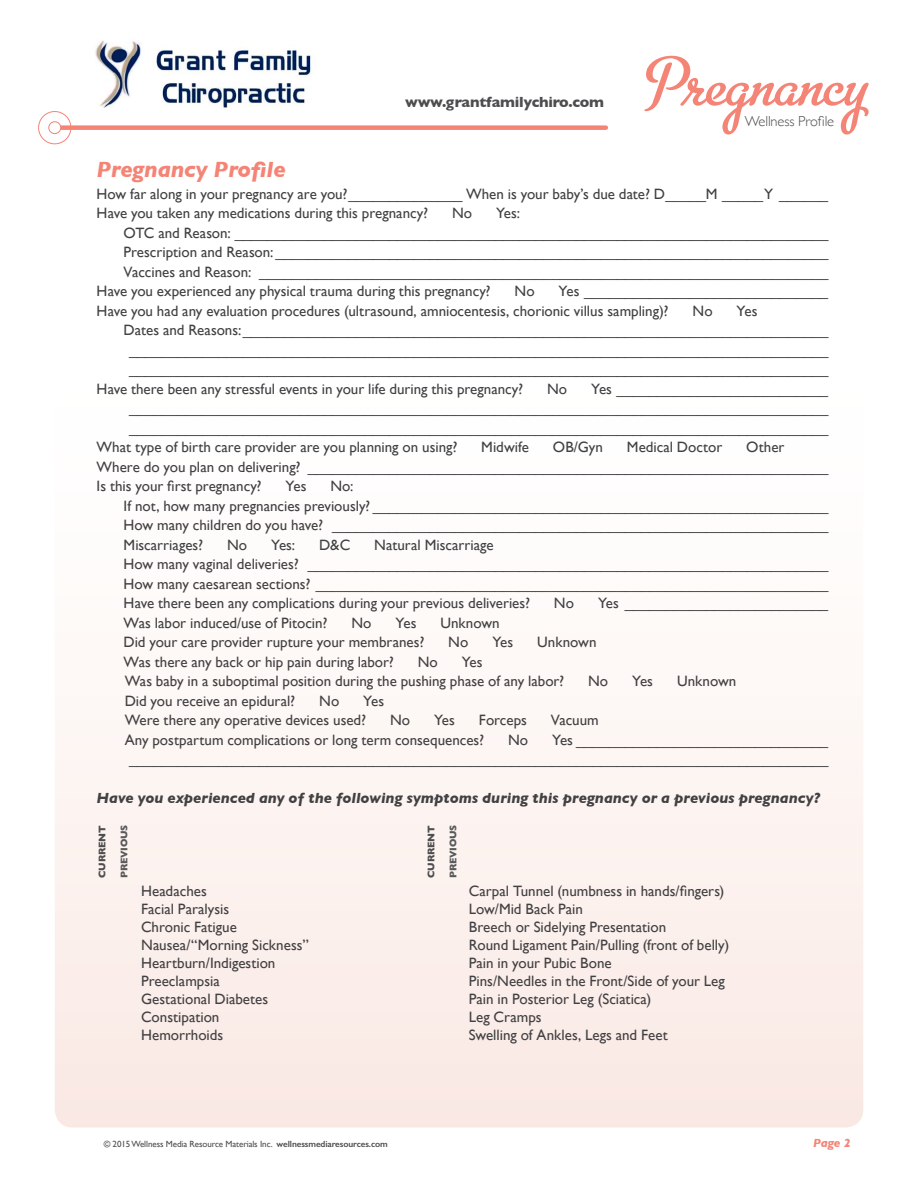
<style>
.page{position:relative;width:918px;height:1188px;background:#fff}
.page>*{position:absolute;margin:0;border:0;box-sizing:border-box;transform-origin:0 0}
.t1{font:76.65px "Metro Script";color:#f48476}
.t2{font:italic 700 22.5px "Gill Sans";letter-spacing:-.01em;color:#f48476}
.t3{font:15px/18px "Gill Sans";color:#414042}
.t4{font:italic 700 15px "Gill Sans";color:#414042}
.t5{font:700 15px "Gill Sans";letter-spacing:-.02em;color:#4d4d4f}
.t6{font:300 14.55px "Gill Sans";letter-spacing:-.01em;color:#4d4d4f}
.t7{font:italic 700 12px "Gill Sans";color:#f48476}
.t8{font:700 9.9px "Gill Sans";letter-spacing:-.025em;color:#58595b}
.t9{font:700 9.9px "Gill Sans";letter-spacing:-.025em;color:#4d4d4f}
.t10{font:9px "Gill Sans";letter-spacing:-.01em;color:#4d4d4f}
.s1{font-weight:600}
</style>
<div class="page">
<svg style="left:55px;top:720px;width:808px;height:408px"></svg>
<div style="left:38px;top:111px;width:33px;height:33px;border:1px solid #f48476;border-radius:50%"></div>
<div style="left:61px;top:125px;width:545px;height:5px;background:#f48476"></div>
<div style="left:48px;top:121px;width:13px;height:13px;border:1px solid #f48476;border-radius:50%"></div>
<img style="left:95px;top:40px;width:217px;height:68px">
<h2 class="t2" style="left:97px;top:156px;width:191px">Pregnancy Profile</h2>
<p class="t5" style="left:405px;top:90px;width:200px">www.grantfamilychiro.com</p>
<h1 class="t1" style="left:649px;top:42px;width:221px">Pregnancy</h1>
<p class="t6" style="left:745px;top:110px;width:91px">Wellness Profile</p>
<p class="t3" style="left:97px;top:184px;width:733px;line-height:19.5px">How far along in your pregnancy are you?______________ When is your baby’s due date? D_____M _____Y ______<br>Have you taken any medications during this pregnancy?</p>
<p class="t3" style="left:452px;top:204px;width:22px">No</p>
<p class="t3" style="left:496px;top:204px;width:26px">Yes:</p>
<p class="t3" style="left:124px;top:224px;width:706px">OTC and Reason: _________________________________________________________________________</p>
<p class="t3" style="left:124px;top:243px;width:706px">Prescription and Reason:____________________________________________________________________</p>
<p class="t3" style="left:124px;top:263px;width:706px">Vaccines and Reason: ______________________________________________________________________</p>
<p class="t3" style="left:97px;top:282px;width:396px">Have you experienced any physical trauma during this pregnancy?</p>
<p class="t3" style="left:515px;top:282px;width:22px">No</p>
<p class="t3" style="left:97px;top:281px;width:733px;line-height:19.5px;text-indent:462px">Yes ______________________________<br>Have you had any evaluation procedures (ultrasound, amniocentesis, chorionic villus sampling)?</p>
<p class="t3" style="left:693px;top:302px;width:22px">No</p>
<p class="t3" style="left:737px;top:302px;width:22px">Yes</p>
<p class="t3" style="left:124px;top:321px;width:706px">Dates and Reasons:________________________________________________________________________</p>
<p class="t3" style="left:129px;top:341px;width:701px">______________________________________________________________________________________</p>
<p class="t3" style="left:129px;top:360px;width:701px">______________________________________________________________________________________</p>
<p class="t3" style="left:97px;top:380px;width:428px">Have there been any stressful events in your life during this pregnancy?</p>
<p class="t3" style="left:547px;top:380px;width:22px">No</p>
<p class="t3" style="left:591px;top:380px;width:239px">Yes __________________________</p>
<p class="t3" style="left:129px;top:399px;width:701px">______________________________________________________________________________________</p>
<p class="t3" style="left:129px;top:419px;width:701px">______________________________________________________________________________________</p>
<p class="t3" style="left:97px;top:438px;width:362px">What type of birth care provider are you planning on using?</p>
<p class="t3" style="left:481px;top:438px;width:49px">Midwife</p>
<p class="t3" style="left:553px;top:438px;width:51px">OB/Gyn</p>
<p class="t3" style="left:627px;top:438px;width:97px">Medical Doctor</p>
<p class="t3" style="left:97px;top:437px;width:733px;line-height:19.5px;text-indent:650px">Other<br>Where do you plan on delivering? ________________________________________________________________<br>Is this your first pregnancy?</p>
<p class="t3" style="left:124px;top:476px;width:706px;line-height:19.5px;text-indent:207px">No:<br>If not, how many pregnancies previously? ________________________________________________________ How many children do you have? _____________________________________________________________ Miscarriages?</p>
<p class="t3" style="left:286px;top:477px;width:22px">Yes</p>
<p class="t3" style="left:227px;top:536px;width:22px">No</p>
<p class="t3" style="left:271px;top:536px;width:26px">Yes:</p>
<p class="t3" style="left:319px;top:536px;width:33px">D&amp;C</p>
<p class="t3" style="left:124px;top:535px;width:706px;line-height:19.5px;text-indent:251px">Natural Miscarriage<br>How many vaginal deliveries? ________________________________________________________________ How many caesarean sections? _______________________________________________________________ Have there been any complications during your previous deliveries?</p>
<p class="t3" style="left:554px;top:594px;width:22px">No</p>
<p class="t3" style="left:598px;top:594px;width:232px">Yes _________________________</p>
<p class="t3" style="left:124px;top:614px;width:205px">Was labor induced/use of Pitocin?</p>
<p class="t3" style="left:352px;top:614px;width:22px">No</p>
<p class="t3" style="left:396px;top:614px;width:22px">Yes</p>
<p class="t3" style="left:440px;top:614px;width:61px">Unknown</p>
<p class="t3" style="left:124px;top:633px;width:302px">Did your care provider rupture your membranes?</p>
<p class="t3" style="left:448px;top:633px;width:22px">No</p>
<p class="t3" style="left:492px;top:633px;width:22px">Yes</p>
<p class="t3" style="left:537px;top:633px;width:61px">Unknown</p>
<p class="t3" style="left:124px;top:653px;width:272px">Was there any back or hip pain during labor?</p>
<p class="t3" style="left:418px;top:653px;width:22px">No</p>
<p class="t3" style="left:125px;top:652px;width:441px;line-height:19.5px;text-indent:337px">Yes<br>Was baby in a suboptimal position during the pushing phase of any labor?</p>
<p class="t3" style="left:588px;top:672px;width:22px">No</p>
<p class="t3" style="left:632px;top:672px;width:22px">Yes</p>
<p class="t3" style="left:677px;top:672px;width:61px">Unknown</p>
<p class="t3" style="left:125px;top:692px;width:172px">Did you receive an epidural?</p>
<p class="t3" style="left:319px;top:692px;width:22px">No</p>
<p class="t3" style="left:125px;top:691px;width:261px;line-height:19.5px;text-indent:239px">Yes<br>Were there any operative devices used?</p>
<p class="t3" style="left:390px;top:711px;width:22px">No</p>
<p class="t3" style="left:434px;top:711px;width:22px">Yes</p>
<p class="t3" style="left:479px;top:711px;width:49px">Forceps</p>
<p class="t3" style="left:551px;top:711px;width:49px">Vacuum</p>
<p class="t3" style="left:125px;top:731px;width:361px">Any postpartum complications or long term consequences?</p>
<p class="t3" style="left:508px;top:731px;width:22px">No</p>
<p class="t3" style="left:129px;top:730px;width:701px;line-height:19.5px;text-align:right">Yes _______________________________ ______________________________________________________________________________________</p>
<p class="t4" style="left:97px;top:789px;width:725px">Have you experienced any of the following symptoms during this pregnancy or a previous pregnancy?</p>
<p class="t9" style="left:94px;top:878px;width:54px;rotate:-90deg">CURRENT</p>
<p class="t8" style="left:116px;top:878px;width:55px;rotate:-90deg">PREVIOUS</p>
<p class="t9" style="left:423px;top:878px;width:54px;rotate:-90deg">CURRENT</p>
<p class="t8" style="left:445px;top:878px;width:55px;rotate:-90deg">PREVIOUS</p>
<p class="t3" style="left:141px;top:882px;width:169px">Headaches<br>Facial Paralysis<br>Chronic Fatigue<br>Nausea/“Morning Sickness”<br>Heartburn/Indigestion<br>Preeclampsia<br>Gestational Diabetes<br>Constipation<br>Hemorrhoids</p>
<p class="t3" style="left:469px;top:882px;width:262px">Carpal Tunnel (numbness in hands/fingers)<br>Low/Mid Back Pain<br>Breech or Sidelying Presentation<br>Round Ligament Pain/Pulling (front of belly)<br>Pain in your Pubic Bone<br>Pins/Needles in the Front/Side of your Leg<br>Pain in Posterior Leg (Sciatica)<br>Leg Cramps<br>Swelling of Ankles, Legs and Feet</p>
<p class="t10" style="left:104px;top:1139px;width:286px">© 2015 Wellness Media Resource Materials Inc. <span class="s1">wellnessmediaresources.com</span></p>
<p class="t7" style="left:813px;top:1136px;width:39px">Page 2</p>
</div>
